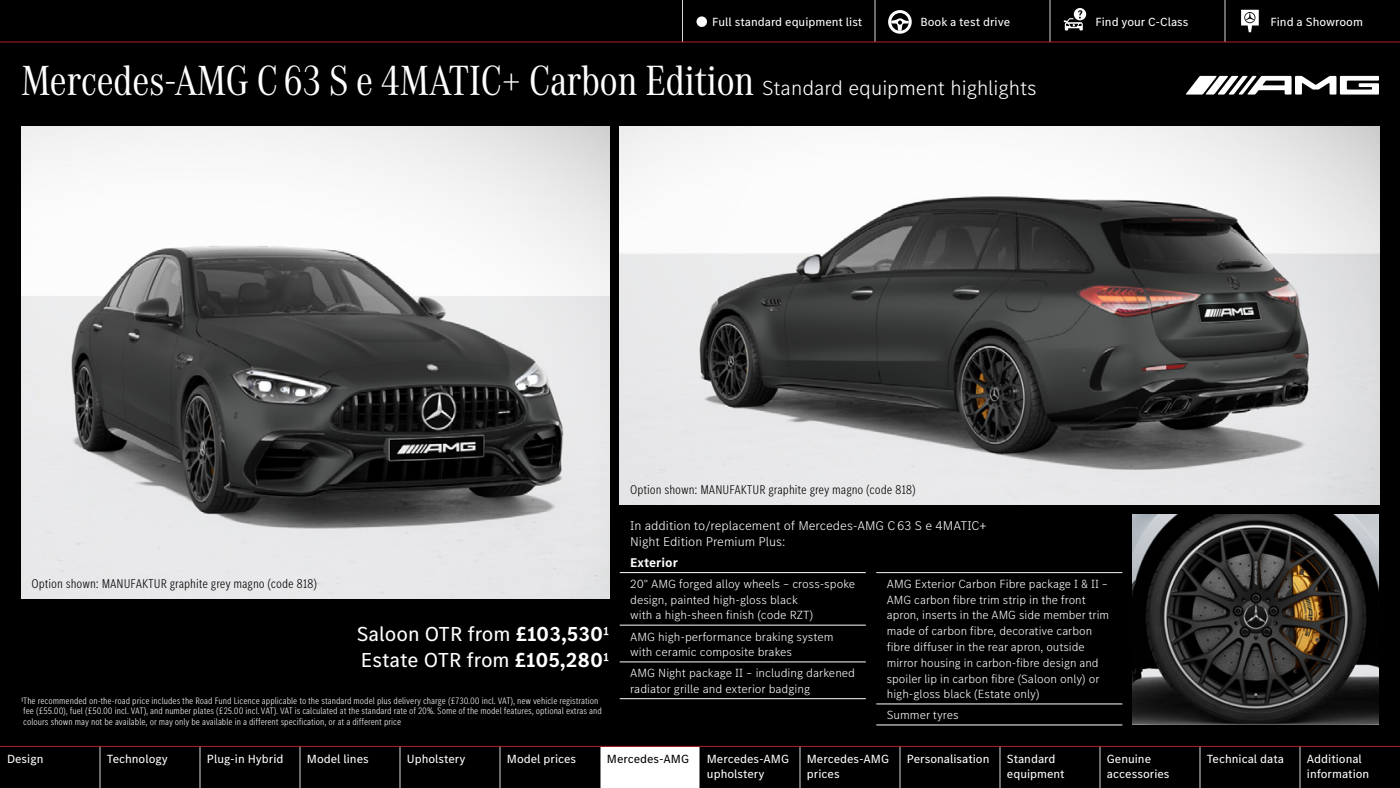
<style>
.page{position:relative;width:1400px;height:788px;background:#fff}
.page>*{position:absolute;margin:0;border:0;box-sizing:border-box;transform-origin:0 0}
.t1{font:43.75px "MB Corpo A Title Cond";color:#fff}
.t2{font:21px/26.2px "MB Corpo S Text";color:#fff}
.t3{font:300 condensed 13.12px "MB Corpo S Text";color:#000}
.t4{font:300 13.12px/15.8px "MB Corpo S Text";color:#fff}
.t5{font:700 13.12px "MB Corpo S Text";color:#fff}
.t6{font:300 12.25px/15.8px "MB Corpo S Text";color:#fff}
.t7{font:12.25px/14.7px "MB Corpo S Text";color:#fff}
.t8{font:12.25px "MB Corpo S Text";color:#000}
.t9{font:300 condensed 9.62px/10.5px "MB Corpo S Text";color:#fff}
.s1{font-family:"MB Corpo S Text";font-weight:300;font-size:21px}
.s2{font-weight:700}
</style>
<div class="page">
<div style="left:0;top:42px;width:1400px;height:704px;background:#000"></div>
<svg style="left:1186px;top:76px;width:193px;height:18px"></svg>
<img style="left:1133px;top:514px;width:246px;height:210px">
<img style="left:21px;top:126px;width:588px;height:472px">
<img style="left:620px;top:126px;width:759px;height:378px">
<hr style="left:620px;top:624px;width:246px;height:1px;background:#fff">
<hr style="left:620px;top:661px;width:246px;height:1px;background:#fff">
<hr style="left:620px;top:698px;width:246px;height:1px;background:#fff">
<hr style="left:620px;top:572px;width:246px;height:1px;background:#fff">
<hr style="left:876px;top:572px;width:246px;height:1px;background:#f0f0f0">
<hr style="left:876px;top:703px;width:246px;height:1px;background:#fff">
<hr style="left:876px;top:724px;width:246px;height:1px;background:#fff">
<svg style="left:0;top:747px;width:1400px;height:41px;background:#121212"></svg>
<hr style="left:900px;top:746px;width:1px;height:42px;background:#d8d8d8">
<hr style="left:1100px;top:746px;width:1px;height:42px;background:#d8d8d8">
<hr style="left:1200px;top:746px;width:1px;height:42px;background:#d8d8d8">
<hr style="left:500px;top:746px;width:1px;height:42px;background:#d8d8d8">
<hr style="left:800px;top:746px;width:1px;height:42px;background:#d8d8d8">
<hr style="left:1000px;top:746px;width:1px;height:42px;background:#d8d8d8">
<hr style="left:200px;top:746px;width:1px;height:42px;background:#d8d8d8">
<hr style="left:300px;top:746px;width:1px;height:42px;background:#d8d8d8">
<hr style="left:400px;top:746px;width:1px;height:42px;background:#d8d8d8">
<hr style="left:1300px;top:746px;width:1px;height:42px;background:#d8d8d8">
<hr style="left:600px;top:746px;width:1px;height:42px;background:#000">
<hr style="left:700px;top:746px;width:1px;height:42px;background:#000">
<hr style="left:100px;top:746px;width:1px;height:42px;background:#d8d8d8">
<div style="left:0;top:0;width:1400px;height:42px;background:#000"></div>
<svg style="left:682px;top:0;width:718px;height:42px"></svg>
<hr style="left:0;top:746px;width:1400px;height:1px;background:#b21e23">
<hr style="left:0;top:42px;width:1400px;height:1px;background:#b21e23">
<p class="t7" style="left:712px;top:14px;width:152px">Full standard equipment list</p>
<p class="t7" style="left:920px;top:14px;width:91px">Book a test drive</p>
<p class="t7" style="left:1096px;top:14px;width:95px">Find your C-Class</p>
<p class="t7" style="left:1271px;top:14px;width:94px">Find a Showroom</p>
<h1 class="t1" style="left:21px;top:51px;width:1017px">Mercedes-AMG C 63 S e 4MATIC+ Carbon Edition <span class="s1">Standard equipment highlights</span></h1>
<p class="t3" style="left:630px;top:480px;width:287px">Option shown: MANUFAKTUR graphite grey magno (code 818)</p>
<p class="t3" style="left:31px;top:575px;width:287px">Option shown: MANUFAKTUR graphite grey magno (code 818)</p>
<h2 class="t2" style="left:357px;top:619px;width:254px">Saloon OTR from <span class="s2">£103,530</span>¹<br>Estate OTR from <span class="s2">£105,280</span>¹</h2>
<p class="t9" style="left:21px;top:695px;width:582px">¹The recommended on-the-road price includes the Road Fund Licence applicable to the standard model plus delivery charge (£730.00 incl. VAT), new vehicle registration fee (£55.00), fuel (£50.00 incl. VAT), and number plates (£25.00 incl. VAT). VAT is calculated at the standard rate of 20%. Some of the model features, optional extras and colours shown may not be available, or may only be available in a different specification, or at a different price</p>
<p class="t4" style="left:630px;top:517px;width:358px">In addition to/replacement of Mercedes-AMG C 63 S e 4MATIC+<br>Night Edition Premium Plus:</p>
<p class="t5" style="left:630px;top:553px;width:49px">Exterior</p>
<p class="t6" style="left:630px;top:575px;width:227px">20" AMG forged alloy wheels – cross-spoke design, painted high-gloss black<br>with a high-sheen finish (code RZT)</p>
<p class="t6" style="left:630px;top:628px;width:205px">AMG high-performance braking system with ceramic composite brakes</p>
<p class="t6" style="left:630px;top:664px;width:226px">AMG Night package II – including darkened radiator grille and exterior badging</p>
<p class="t6" style="left:887px;top:575px;width:224px">AMG Exterior Carbon Fibre package I &amp; II – AMG carbon fibre trim strip in the front apron, inserts in the AMG side member trim made of carbon fibre, decorative carbon fibre diffuser in the rear apron, outside mirror housing in carbon-fibre design and spoiler lip in carbon fibre (Saloon only) or high-gloss black (Estate only)</p>
<p class="t6" style="left:887px;top:706px;width:74px">Summer tyres</p>
<p class="t7" style="left:7px;top:751px;width:38px">Design</p>
<p class="t7" style="left:107px;top:751px;width:62px">Technology</p>
<p class="t7" style="left:207px;top:751px;width:78px">Plug-in Hybrid</p>
<p class="t7" style="left:307px;top:751px;width:63px">Model lines</p>
<p class="t7" style="left:407px;top:751px;width:60px">Upholstery</p>
<p class="t7" style="left:507px;top:751px;width:71px">Model prices</p>
<p class="t8" style="left:607px;top:750px;width:84px">Mercedes-AMG</p>
<p class="t7" style="left:707px;top:751px;width:84px">Mercedes-AMG upholstery</p>
<p class="t7" style="left:807px;top:751px;width:84px">Mercedes-AMG prices</p>
<p class="t7" style="left:907px;top:751px;width:84px">Personalisation</p>
<p class="t7" style="left:1007px;top:751px;width:59px">Standard equipment</p>
<p class="t7" style="left:1107px;top:751px;width:64px">Genuine accessories</p>
<p class="t7" style="left:1207px;top:751px;width:79px">Technical data</p>
<p class="t7" style="left:1307px;top:751px;width:64px">Additional information</p>
</div>
